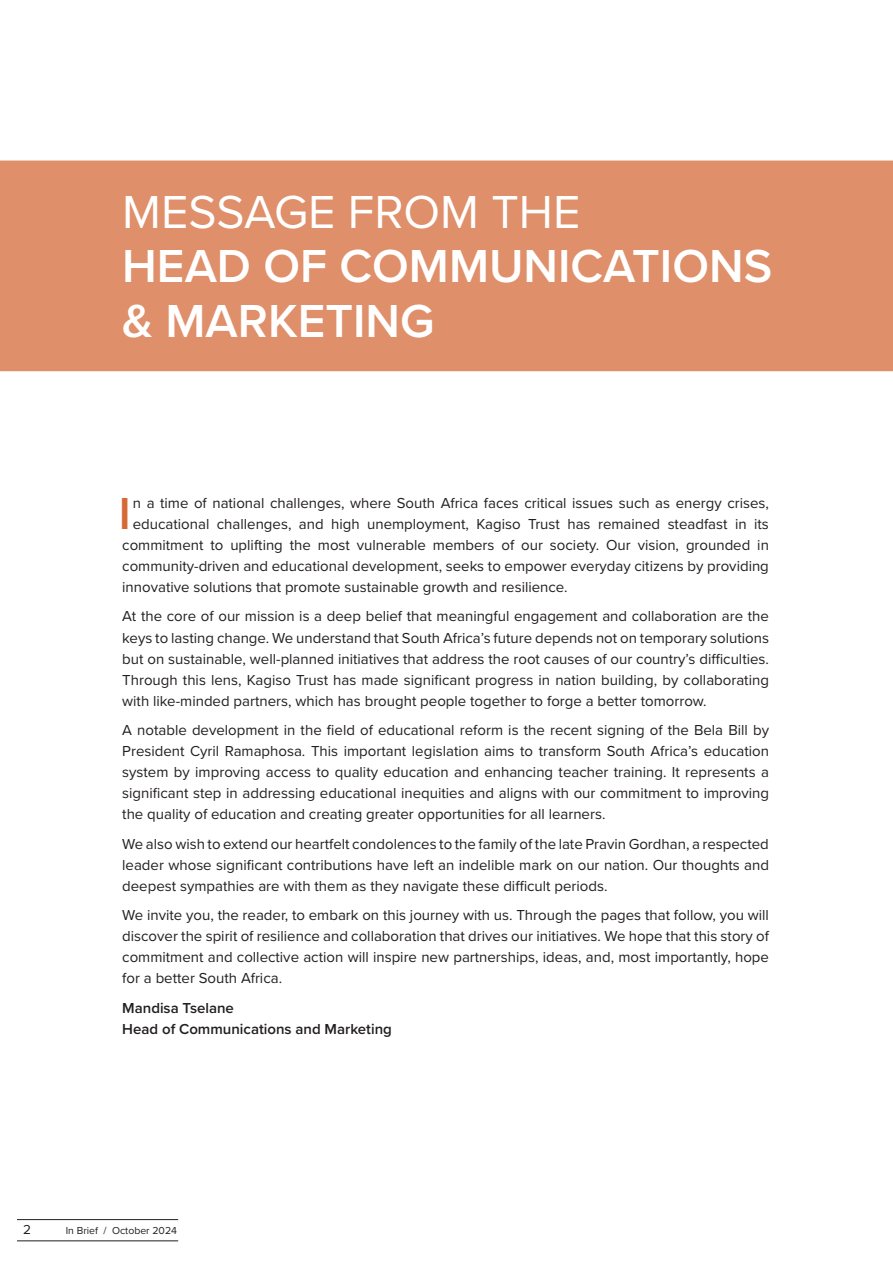
<style>
.page{position:relative;width:893px;height:1263px;background:#fff}
.page>*{position:absolute;margin:0;border:0;box-sizing:border-box;transform-origin:0 0}
.t1{font:600 48px/54.2px "Proxima Nova";color:#fff}
.t2{font:48px "Proxima Nova";color:#fff}
.t3{font:600 46.5px "Proxima Nova";color:#d56a37}
.t4{font:15px/21px "Proxima Nova";color:#231f20;text-align:justify}
.t5{font:600 15px/21px "Proxima Nova";color:#231f20}
.t6{font:13.5px "Proxima Nova";color:#231f20}
.t7{font:10.5px "Proxima Nova";color:#231f20}
</style>
<div class="page">
<hr style="left:17px;top:1240px;width:161px;height:1px;background:#231f20">
<hr style="left:17px;top:1219px;width:161px;height:1px;background:#231f20">
<div style="left:0;top:161px;width:893px;height:210px;background:#df8f69"></div>
<h1 class="t2" style="left:122px;top:176px;width:460px">MESSAGE FROM THE</h1>
<h1 class="t1" style="left:122px;top:238px;width:651px">HEAD OF COMMUNICATIONS &amp; MARKETING</h1>
<h2 class="t3" style="left:119px;top:479px;width:14px">I</h2>
<p class="t4" style="left:133px;top:492px;width:638px">n a time of national challenges, where South Africa faces critical issues such as energy crises,</p>
<p class="t4" style="left:133px;top:513px;width:637px">educational challenges, and high unemployment, Kagiso Trust has remained steadfast in its</p>
<p class="t4" style="left:122px;top:534px;width:648px">commitment to uplifting the most vulnerable members of our society. Our vision, grounded in</p>
<p class="t4" style="left:122px;top:555px;width:648px">community-driven and educational development, seeks to empower everyday citizens by providing</p>
<p class="t4" style="left:122px;top:576px;width:447px">innovative solutions that promote sustainable growth and resilience.</p>
<p class="t4" style="left:122px;top:605px;width:648px">At the core of our mission is a deep belief that meaningful engagement and collaboration are the keys to lasting change. We understand that South Africa’s future depends not on temporary solutions but on sustainable, well-planned initiatives that address the root causes of our country’s difficulties.<br>Through this lens, Kagiso Trust has made significant progress in nation building, by collaborating with like-minded partners, which has brought people together to forge a better tomorrow.</p>
<p class="t4" style="left:122px;top:719px;width:648px">A notable development in the field of educational reform is the recent signing of the Bela Bill by President Cyril Ramaphosa. This important legislation aims to transform South Africa’s education system by improving access to quality education and enhancing teacher training. It represents a significant step in addressing educational inequities and aligns with our commitment to improving the quality of education and creating greater opportunities for all learners.</p>
<p class="t4" style="left:122px;top:832px;width:648px">We also wish to extend our heartfelt condolences to the family of the late Pravin Gordhan, a respected leader whose significant contributions have left an indelible mark on our nation. Our thoughts and deepest sympathies are with them as they navigate these difficult periods.</p>
<p class="t4" style="left:122px;top:904px;width:648px">We invite you, the reader, to embark on this journey with us. Through the pages that follow, you will discover the spirit of resilience and collaboration that drives our initiatives. We hope that this story of commitment and collective action will inspire new partnerships, ideas, and, most importantly, hope for a better South Africa.</p>
<p class="t5" style="left:122px;top:997px;width:271px">Mandisa Tselane<br>Head of Communications and Marketing</p>
<p class="t6" style="left:23px;top:1219px;width:9px">2</p>
<p class="t7" style="left:66px;top:1222px;width:113px">In Brief / October 2024</p>
</div>
